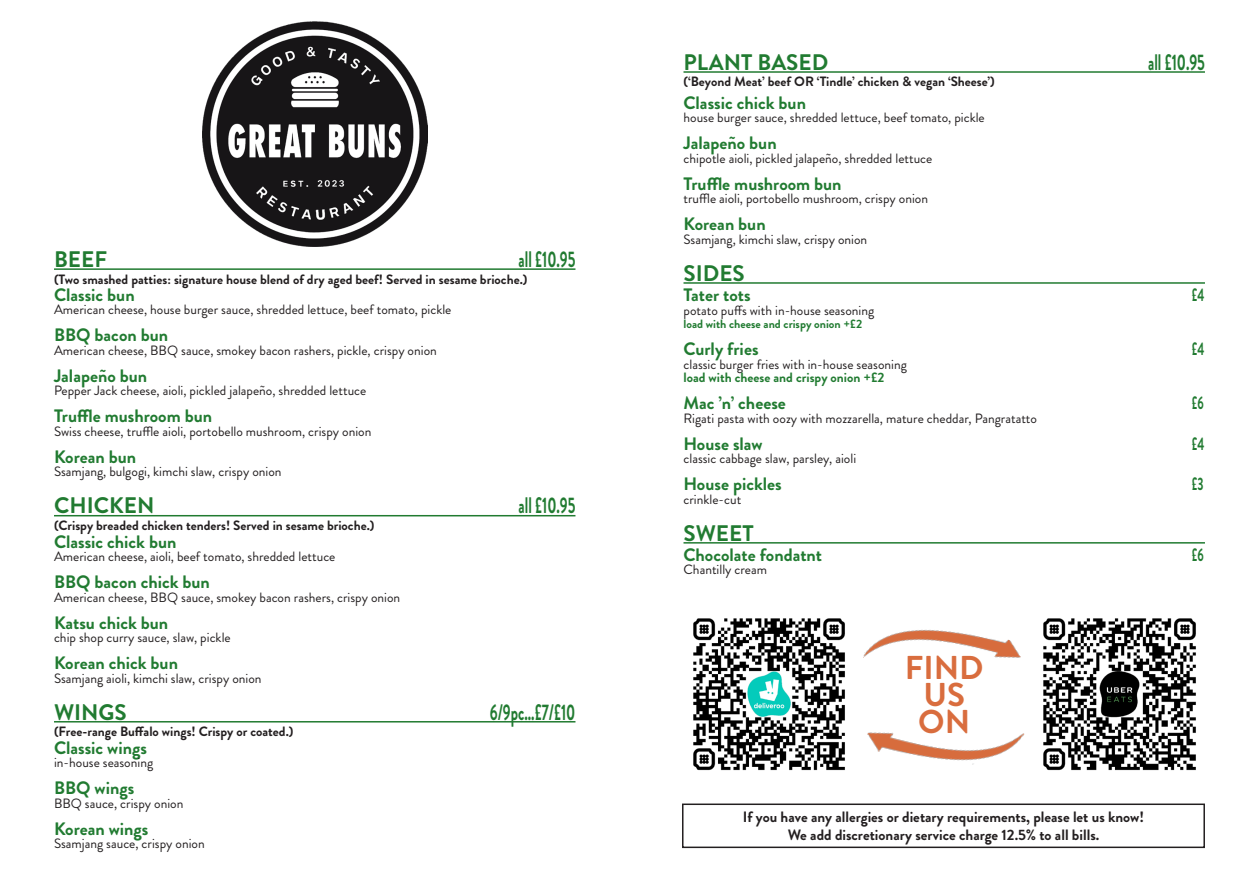
<style>
.page{position:relative;width:1259px;height:893px;background:#fff}
.page>*{position:absolute;margin:0;border:0;box-sizing:border-box;transform-origin:0 0}
.t1{font:700 33px "Brandon Grotesque";color:#d96d3e}
.t2{font:700 22.5px "Brandon Grotesque";color:#217b31;scale:.65 1}
.t3{font:700 22.5px "Brandon Grotesque";color:#217b31}
.t4{font:700 18px "Brandon Grotesque";color:#217b31}
.t5{font:700 18px "Brandon Grotesque";color:#217b31;scale:.65 1}
.t6{font:700 15px "Brandon Grotesque";color:#231f20}
.t7{font:13.5px "Brandon Grotesque";color:#231f20}
.t8{font:700 13.5px "Brandon Grotesque";color:#231f20}
.t9{font:700 13.5px "Brandon Grotesque";color:#217b31}
.t10{font:700 12px "Brandon Grotesque";color:#217b31}
</style>
<div class="page">
<div style="left:682px;top:803px;width:523px;height:45px;border:2px solid #231f20"></div>
<img style="left:202px;top:21px;width:225px;height:226px">
<hr style="left:54px;top:268px;width:521px;height:2px;background:#217b31">
<hr style="left:54px;top:515px;width:521px;height:1px;background:#217b31">
<hr style="left:54px;top:721px;width:521px;height:1px;background:#217b31">
<hr style="left:683px;top:71px;width:522px;height:2px;background:#217b31">
<hr style="left:683px;top:282px;width:522px;height:2px;background:#217b31">
<hr style="left:683px;top:542px;width:522px;height:2px;background:#217b31">
<img style="left:867px;top:732px;width:157px;height:33px">
<img style="left:863px;top:629px;width:158px;height:29px">
<img style="left:693px;top:618px;width:152px;height:153px">
<img style="left:1043px;top:618px;width:153px;height:153px">
<p class="t2" style="left:518px;top:243px;width:89px">all £10.95</p>
<p class="t3" style="left:54px;top:243px;width:55px">BEEF</p>
<p class="t4" style="left:54px;top:282px;width:82px">Classic bun</p>
<p class="t7" style="left:54px;top:300px;width:399px">American cheese, house burger sauce, shredded lettuce, beef tomato, pickle</p>
<p class="t4" style="left:54px;top:323px;width:116px">BBQ bacon bun</p>
<p class="t7" style="left:54px;top:341px;width:384px">American cheese, BBQ sauce, smokey bacon rashers, pickle, crispy onion</p>
<p class="t4" style="left:54px;top:363px;width:95px">Jalapeño bun</p>
<p class="t7" style="left:54px;top:381px;width:314px">Pepper Jack cheese, aioli, pickled jalapeño, shredded lettuce</p>
<p class="t4" style="left:54px;top:404px;width:160px">Truffle mushroom bun</p>
<p class="t7" style="left:54px;top:422px;width:319px">Swiss cheese, truffle aioli, portobello mushroom, crispy onion</p>
<p class="t4" style="left:54px;top:444px;width:84px">Korean bun</p>
<p class="t7" style="left:54px;top:462px;width:229px">Ssamjang, bulgogi, kimchi slaw, crispy onion</p>
<p class="t8" style="left:54px;top:269px;width:475px">(Two smashed patties: signature house blend of dry aged beef! Served in sesame brioche.)</p>
<p class="t3" style="left:54px;top:490px;width:102px">CHICKEN</p>
<p class="t4" style="left:54px;top:529px;width:124px">Classic chick bun</p>
<p class="t7" style="left:54px;top:547px;width:283px">American cheese, aioli, beef tomato, shredded lettuce</p>
<p class="t4" style="left:54px;top:569px;width:157px">BBQ bacon chick bun</p>
<p class="t7" style="left:54px;top:588px;width:348px">American cheese, BBQ sauce, smokey bacon rashers, crispy onion</p>
<p class="t4" style="left:54px;top:610px;width:116px">Katsu chick bun</p>
<p class="t7" style="left:54px;top:628px;width:178px">chip shop curry sauce, slaw, pickle</p>
<p class="t4" style="left:54px;top:650px;width:126px">Korean chick bun</p>
<p class="t7" style="left:54px;top:669px;width:209px">Ssamjang aioli, kimchi slaw, crispy onion</p>
<p class="t8" style="left:54px;top:516px;width:322px">(Crispy breaded chicken tenders! Served in sesame brioche.)</p>
<p class="t3" style="left:54px;top:696px;width:74px">WINGS</p>
<p class="t4" style="left:54px;top:735px;width:94px">Classic wings</p>
<p class="t7" style="left:54px;top:753px;width:101px">in-house seasoning</p>
<p class="t4" style="left:54px;top:775px;width:82px">BBQ wings</p>
<p class="t7" style="left:54px;top:794px;width:131px">BBQ sauce, crispy onion</p>
<p class="t4" style="left:54px;top:816px;width:96px">Korean wings</p>
<p class="t7" style="left:54px;top:834px;width:152px">Ssamjang sauce, crispy onion</p>
<p class="t8" style="left:54px;top:722px;width:241px">(Free-range Buffalo wings! Crispy or coated.)</p>
<p class="t2" style="left:518px;top:490px;width:89px">all £10.95</p>
<p class="t2" style="left:490px;top:696px;width:133px">6/9pc...£7/£10</p>
<p class="t3" style="left:683px;top:46px;width:146px">PLANT BASED</p>
<p class="t4" style="left:683px;top:90px;width:124px">Classic chick bun</p>
<p class="t7" style="left:683px;top:108px;width:303px">house burger sauce, shredded lettuce, beef tomato, pickle</p>
<p class="t4" style="left:683px;top:130px;width:95px">Jalapeño bun</p>
<p class="t7" style="left:683px;top:149px;width:250px">chipotle aioli, pickled jalapeño, shredded lettuce</p>
<p class="t4" style="left:683px;top:171px;width:160px">Truffle mushroom bun</p>
<p class="t7" style="left:683px;top:189px;width:246px">truffle aioli, portobello mushroom, crispy onion</p>
<p class="t4" style="left:683px;top:211px;width:84px">Korean bun</p>
<p class="t7" style="left:683px;top:230px;width:185px">Ssamjang, kimchi slaw, crispy onion</p>
<p class="t8" style="left:683px;top:72px;width:313px">(‘Beyond Meat’ beef OR ‘Tindle’ chicken &amp; vegan ‘Sheese’)</p>
<p class="t3" style="left:683px;top:257px;width:63px">SIDES</p>
<p class="t4" style="left:683px;top:282px;width:69px">Tater tots</p>
<p class="t7" style="left:683px;top:301px;width:192px">potato puffs with in-house seasoning</p>
<p class="t10" style="left:683px;top:316px;width:180px">load with cheese and crispy onion +£2</p>
<p class="t4" style="left:683px;top:336px;width:77px">Curly fries</p>
<p class="t7" style="left:683px;top:355px;width:225px">classic burger fries with in-house seasoning</p>
<p class="t9" style="left:683px;top:368px;width:203px">load with cheese and crispy onion +£2</p>
<p class="t4" style="left:683px;top:390px;width:104px">Mac ’n’ cheese</p>
<p class="t7" style="left:683px;top:409px;width:355px">Rigati pasta with oozy with mozzarella, mature cheddar, Pangratatto</p>
<p class="t4" style="left:683px;top:431px;width:81px">House slaw</p>
<p class="t7" style="left:683px;top:449px;width:174px">classic cabbage slaw, parsley, aioli</p>
<p class="t4" style="left:683px;top:471px;width:100px">House pickles</p>
<p class="t7" style="left:683px;top:490px;width:59px">crinkle-cut</p>
<p class="t3" style="left:683px;top:517px;width:72px">SWEET</p>
<p class="t4" style="left:683px;top:542px;width:140px">Chocolate fondatnt</p>
<p class="t7" style="left:683px;top:560px;width:85px">Chantilly cream</p>
<p class="t1" style="left:905px;top:644px;width:80px">FIND</p>
<p class="t1" style="left:923px;top:671px;width:43px">US</p>
<p class="t1" style="left:918px;top:698px;width:53px">ON</p>
<p class="t2" style="left:1148px;top:46px;width:89px">all £10.95</p>
<p class="t5" style="left:1191px;top:282px;width:21px">£4</p>
<p class="t5" style="left:1191px;top:336px;width:21px">£4</p>
<p class="t5" style="left:1191px;top:390px;width:20px">£6</p>
<p class="t5" style="left:1191px;top:431px;width:21px">£4</p>
<p class="t5" style="left:1191px;top:471px;width:20px">£3</p>
<p class="t5" style="left:1191px;top:542px;width:20px">£6</p>
<p class="t6" style="left:743px;top:806px;width:402px">If you have any allergies or dietary requirements, please let us know!</p>
<p class="t6" style="left:787px;top:824px;width:313px">We add discretionary service charge 12.5% to all bills.</p>
</div>
